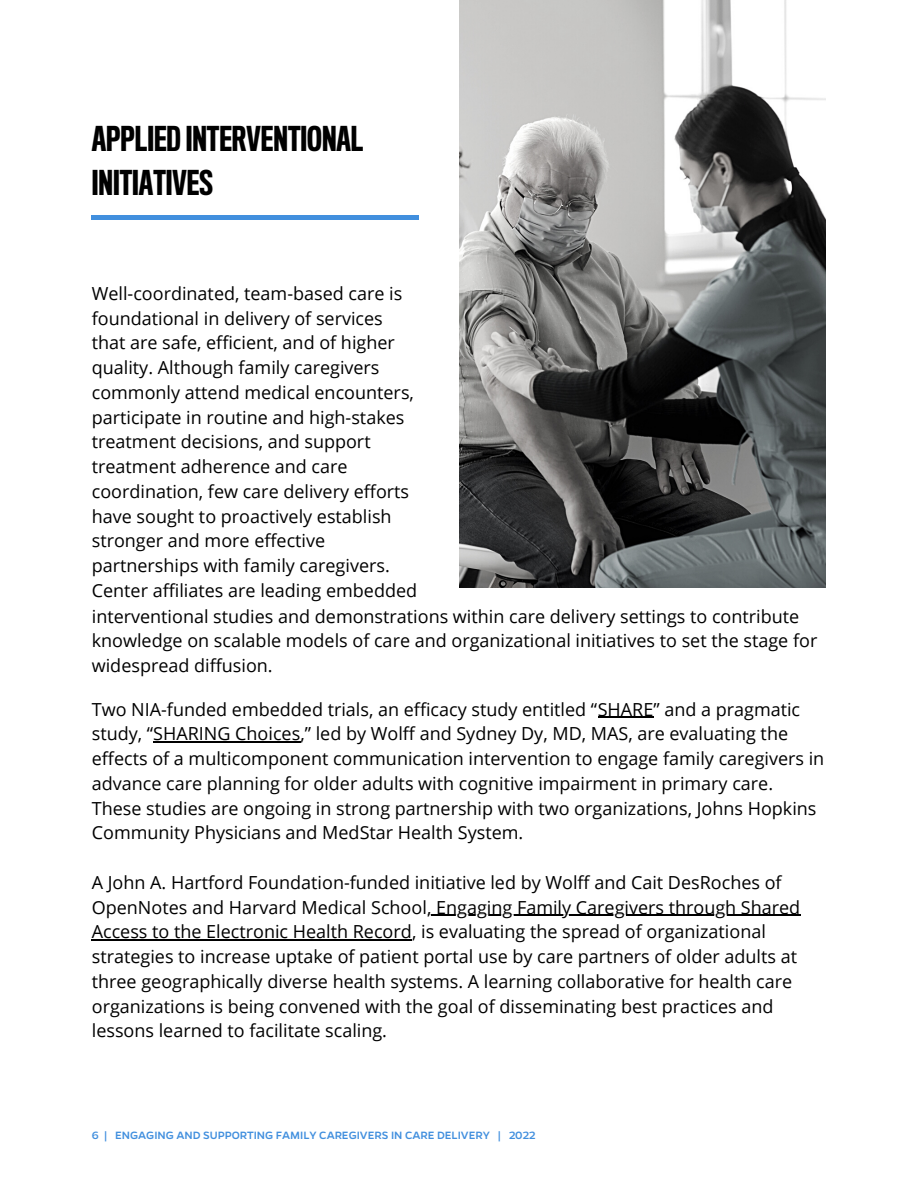
<style>
.page{position:relative;width:918px;height:1188px;background:#fff}
.page>*{position:absolute;margin:0;border:0;box-sizing:border-box;transform-origin:0 0}
.t1{font:500 31.5px/43.8px "Titling Gothic FB Comp";color:#000}
.t2{font:18px/24.8px "Open Sans";color:#000}
.t3{font:500 12px "Gentona";color:#418fde}
</style>
<div class="page">
<img style="left:459px;top:0;width:367px;height:587px">
<hr style="left:92px;top:215px;width:327px;height:4px;background:#418fde">
<hr style="left:598px;top:717px;width:55px;height:1px;background:#000">
<hr style="left:153px;top:741px;width:147px;height:2px;background:#000">
<hr style="left:427px;top:915px;width:374px;height:1px;background:#000">
<hr style="left:92px;top:939px;width:320px;height:2px;background:#000">
<p class="t1" style="left:92px;top:120px;width:273px">APPLIED INTERVENTIONAL<br>INITIATIVES</p>
<p class="t2" style="left:92px;top:281px;width:327px">Well-coordinated, team-based care is foundational in delivery of services that are safe, efficient, and of higher quality. Although family caregivers commonly attend medical encounters, participate in routine and high-stakes treatment decisions, and support treatment adherence and care coordination, few care delivery efforts have sought to proactively establish stronger and more effective partnerships with family caregivers.<br>Center affiliates are leading embedded</p>
<p class="t2" style="left:92px;top:603px;width:727px">interventional studies and demonstrations within care delivery settings to contribute knowledge on scalable models of care and organizational initiatives to set the stage for widespread diffusion.</p>
<p class="t2" style="left:92px;top:696px;width:734px">Two NIA-funded embedded trials, an efficacy study entitled “SHARE” and a pragmatic study, “SHARING Choices,” led by Wolff and Sydney Dy, MD, MAS, are evaluating the effects of a multicomponent communication intervention to engage family caregivers in advance care planning for older adults with cognitive impairment in primary care.<br>These studies are ongoing in strong partnership with two organizations, Johns Hopkins Community Physicians and MedStar Health System.</p>
<p class="t2" style="left:92px;top:869px;width:710px">A John A. Hartford Foundation-funded initiative led by Wolff and Cait DesRoches of OpenNotes and Harvard Medical School, Engaging Family Caregivers through Shared Access to the Electronic Health Record, is evaluating the spread of organizational strategies to increase uptake of patient portal use by care partners of older adults at three geographically diverse health systems. A learning collaborative for health care organizations is being convened with the goal of disseminating best practices and lessons learned to facilitate scaling.</p>
<p class="t3" style="left:92px;top:1127px;width:445px">6 | ENGAGING AND SUPPORTING FAMILY CAREGIVERS IN CARE DELIVERY | 2022</p>
</div>
